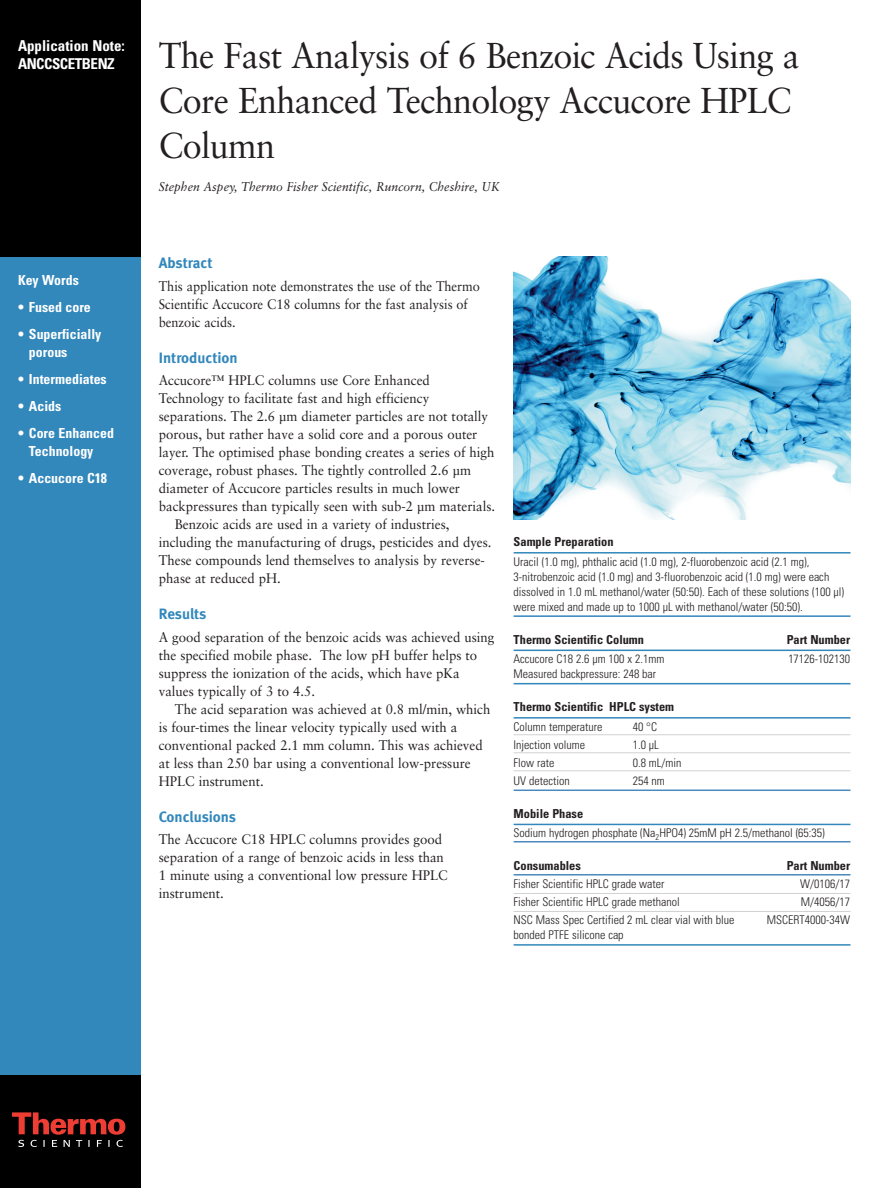
<style>
.page{position:relative;width:891px;height:1188px;background:#fff}
.page>*{position:absolute;margin:0;border:0;box-sizing:border-box;transform-origin:0 0}
.t1{font:36px/45px "Sabon";letter-spacing:-.02em;color:#231f20;scale:.95 1}
.t2{font:15px "Meta Bold LF";color:#3287bb}
.t3{font:700 condensed 15px/18px "Univers";color:#fff}
.t4{font:13.8px/18px "Sabon";color:#231f20;scale:.95 1}
.t5{font:13.8px/18px "Sabon";color:#231f20;scale:.92 1}
.t6{font:700 condensed 13.8px/18px "Univers";color:#fff}
.t7{font:italic 12.75px "Sabon";color:#231f20;scale:.95 1}
.t8{font:700 condensed 12.3px "Univers";color:#231f20}
.t9{font:300 condensed 12px/15px "Univers";color:#231f20}
</style>
<div class="page">
<div style="left:0;top:257px;width:141px;height:931px;background:#3287bb"></div>
<div style="left:0;top:0;width:141px;height:257px;background:#000001"></div>
<div style="left:0;top:1076px;width:141px;height:112px;background:#000001"></div>
<svg style="left:12px;top:1112px;width:113px;height:35px"></svg>
<hr style="left:514px;top:552px;width:336px;height:2px;background:#3287bb">
<hr style="left:514px;top:615px;width:336px;height:2px;background:#3287bb">
<hr style="left:514px;top:650px;width:336px;height:1px;background:#3287bb">
<hr style="left:514px;top:683px;width:336px;height:1px;background:#3287bb">
<hr style="left:514px;top:717px;width:336px;height:2px;background:#3287bb">
<hr style="left:514px;top:734px;width:336px;height:1px;background:#d1d2d4">
<hr style="left:514px;top:752px;width:336px;height:1px;background:#d1d2d4">
<hr style="left:514px;top:770px;width:336px;height:1px;background:#d1d2d4">
<hr style="left:514px;top:790px;width:336px;height:1px;background:#4a89be">
<hr style="left:514px;top:824px;width:336px;height:1px;background:#3287bb">
<hr style="left:514px;top:841px;width:336px;height:2px;background:#4a89be">
<hr style="left:514px;top:874px;width:336px;height:2px;background:#4a89be">
<hr style="left:514px;top:893px;width:336px;height:1px;background:#d1d2d4">
<hr style="left:514px;top:911px;width:336px;height:1px;background:#d1d2d4">
<hr style="left:514px;top:944px;width:336px;height:2px;background:#3287bb">
<img style="left:514px;top:256px;width:336px;height:263px">
<p class="t3" style="left:18px;top:38px;width:108px">Application Note:<br>ANCCSCETBENZ</p>
<p class="t6" style="left:18px;top:272px;width:62px">Key Words</p>
<p class="t6" style="left:18px;top:299px;width:74px">• Fused core</p>
<p class="t6" style="left:29px;top:326px;width:74px;text-indent:-11px">• Superficially porous</p>
<p class="t6" style="left:18px;top:371px;width:90px">• Intermediates</p>
<p class="t6" style="left:18px;top:398px;width:45px">• Acids</p>
<p class="t6" style="left:29px;top:425px;width:87px;text-indent:-11px">• Core Enhanced<br>Technology</p>
<p class="t6" style="left:18px;top:470px;width:91px">• Accucore C18</p>
<h1 class="t1" style="left:159px;top:36px;width:676px">The Fast Analysis of 6 Benzoic Acids Using a<br>Core Enhanced Technology Accucore HPLC<br>Column</h1>
<p class="t7" style="left:159px;top:181px;width:360px">Stephen Aspey, Thermo Fisher Scientific, Runcorn, Cheshire, UK</p>
<p class="t2" style="left:159px;top:258px;width:55px">Abstract</p>
<p class="t5" style="left:159px;top:278px;width:351px">This application note demonstrates the use of the Thermo<br>Scientific Accucore C18 columns for the fast analysis of benzoic acids.</p>
<p class="t2" style="left:159px;top:352px;width:80px">Introduction</p>
<p class="t4" style="left:159px;top:373px;width:287px">Accucore™ HPLC columns use Core Enhanced</p>
<p class="t4" style="left:159px;top:391px;width:286px">Technology to facilitate fast and high efficiency</p>
<p class="t4" style="left:159px;top:409px;width:348px">separations. The 2.6 µm diameter particles are not totally</p>
<p class="t4" style="left:159px;top:427px;width:337px">porous, but rather have a solid core and a porous outer</p>
<p class="t4" style="left:159px;top:445px;width:355px">layer. The optimised phase bonding creates a series of high</p>
<p class="t4" style="left:159px;top:463px;width:330px">coverage, robust phases. The tightly controlled 2.6 µm</p>
<p class="t4" style="left:159px;top:481px;width:319px">diameter of Accucore particles results in much lower</p>
<p class="t4" style="left:159px;top:499px;width:356px">backpressures than typically seen with sub-2 µm materials.</p>
<p class="t4" style="left:175px;top:517px;width:291px">Benzoic acids are used in a variety of industries,</p>
<p class="t4" style="left:159px;top:535px;width:352px">including the manufacturing of drugs, pesticides and dyes.</p>
<p class="t4" style="left:159px;top:553px;width:345px">These compounds lend themselves to analysis by reverse-</p>
<p class="t4" style="left:159px;top:571px;width:130px">phase at reduced pH.</p>
<p class="t2" style="left:159px;top:609px;width:49px">Results</p>
<p class="t4" style="left:159px;top:629px;width:355px">A good separation of the benzoic acids was achieved using the specified mobile phase. The low pH buffer helps to suppress the ionization of the acids, which have pKa values typically of 3 to 4.5.</p>
<p class="t4" style="left:159px;top:701px;width:351px;text-indent:16px">The acid separation was achieved at 0.8 ml/min, which is four-times the linear velocity typically used with a conventional packed 2.1 mm column. This was achieved at less than 250 bar using a conventional low-pressure HPLC instrument.</p>
<p class="t2" style="left:159px;top:811px;width:79px">Conclusions</p>
<p class="t4" style="left:159px;top:832px;width:306px">The Accucore C18 HPLC columns provides good separation of a range of benzoic acids in less than 1 minute using a conventional low pressure HPLC instrument.</p>
<p class="t8" style="left:514px;top:537px;width:101px">Sample Preparation</p>
<p class="t9" style="left:514px;top:555px;width:332px">Uracil (1.0 mg), phthalic acid (1.0 mg), 2-fluorobenzoic acid (2.1 mg), 3-nitrobenzoic acid (1.0 mg) and 3-fluorobenzoic acid (1.0 mg) were each dissolved in 1.0 mL methanol/water (50:50). Each of these solutions (100 µl) were mixed and made up to 1000 µL with methanol/water (50:50).</p>
<p class="t8" style="left:514px;top:635px;width:132px">Thermo Scientific Column</p>
<p class="t8" style="left:787px;top:635px;width:65px">Part Number</p>
<p class="t9" style="left:514px;top:652px;width:152px">Accucore C18 2.6 µm 100 x 2.1mm</p>
<p class="t9" style="left:788px;top:652px;width:63px">17126-102130</p>
<p class="t9" style="left:514px;top:667px;width:144px">Measured backpressure: 248 bar</p>
<p class="t8" style="left:514px;top:702px;width:162px">Thermo Scientific HPLC system</p>
<p class="t9" style="left:514px;top:720px;width:90px">Column temperature</p>
<p class="t9" style="left:633px;top:720px;width:26px">40 °C</p>
<p class="t9" style="left:514px;top:738px;width:73px">Injection volume</p>
<p class="t9" style="left:633px;top:738px;width:28px">1.0 µL</p>
<p class="t9" style="left:514px;top:756px;width:42px">Flow rate</p>
<p class="t9" style="left:633px;top:756px;width:50px">0.8 mL/min</p>
<p class="t9" style="left:514px;top:774px;width:58px">UV detection</p>
<p class="t9" style="left:633px;top:774px;width:34px">254 nm</p>
<p class="t8" style="left:514px;top:809px;width:71px">Mobile Phase</p>
<p class="t9" style="left:514px;top:827px;width:313px">Sodium hydrogen phosphate (Na<sub>2</sub>HPO4) 25mM pH 2.5/methanol (65:35)</p>
<p class="t8" style="left:514px;top:861px;width:69px">Consumables</p>
<p class="t8" style="left:787px;top:861px;width:65px">Part Number</p>
<p class="t9" style="left:514px;top:878px;width:152px">Fisher Scientific HPLC grade water</p>
<p class="t9" style="left:800px;top:878px;width:51px">W/0106/17</p>
<p class="t9" style="left:514px;top:896px;width:168px">Fisher Scientific HPLC grade methanol</p>
<p class="t9" style="left:801px;top:896px;width:51px">M/4056/17</p>
<p class="t9" style="left:514px;top:914px;width:222px">NSC Mass Spec Certified 2 mL clear vial with blue</p>
<p class="t9" style="left:767px;top:914px;width:85px">MSCERT4000-34W</p>
<p class="t9" style="left:514px;top:929px;width:112px">bonded PTFE silicone cap</p>
</div>
